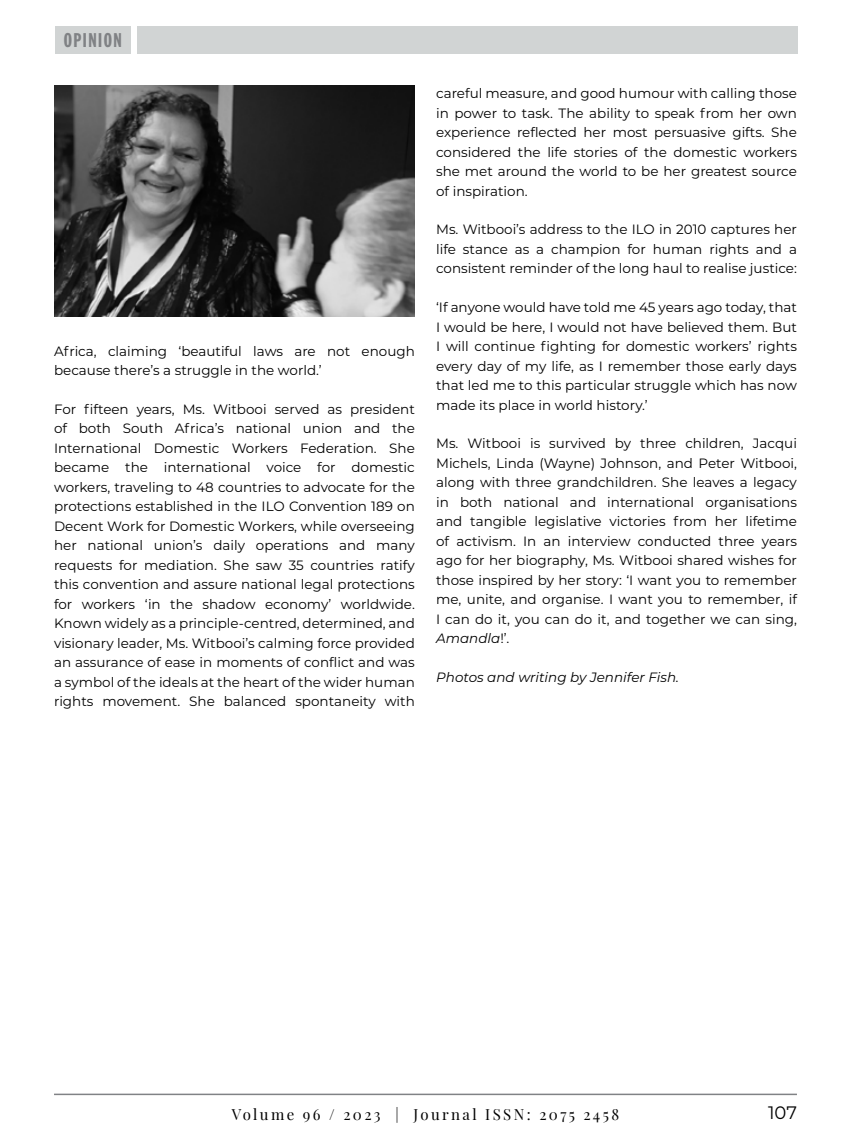
<style>
.page{position:relative;width:851px;height:1148px;background:#fff}
.page>*{position:absolute;margin:0;border:0;box-sizing:border-box;transform-origin:0 0}
.t1{font:19.5px "Franklin Gothic Std Extra Cond";letter-spacing:.08em;color:#808285}
.t2{font:18px "Montserrat";color:#000}
.t3{font:15px "Playfair Display";letter-spacing:.16em;color:#000}
.t4{font:13.5px/19.5px "Montserrat";color:#000;text-align:justify}
.t5{font:italic 13.5px "Montserrat";color:#000}
.s1{font-style:italic}
</style>
<div class="page">
<hr style="left:54px;top:1093px;width:742px;height:2px;background:#808285">
<div style="left:55px;top:26px;width:76px;height:28px;background:#d1d4d4"></div>
<div style="left:137px;top:26px;width:660px;height:28px;background:#d1d4d4"></div>
<img style="left:54px;top:85px;width:361px;height:232px">
<h1 class="t1" style="left:64px;top:30px;width:60px">OPINION</h1>
<p class="t4" style="left:54px;top:340px;width:362px">Africa, claiming ‘beautiful laws are not enough because there’s a struggle in the world.’</p>
<p class="t4" style="left:54px;top:399px;width:362px">For fifteen years, Ms. Witbooi served as president of both South Africa’s national union and the International Domestic Workers Federation. She became the international voice for domestic workers, traveling to 48 countries to advocate for the protections established in the ILO Convention 189 on Decent Work for Domestic Workers, while overseeing her national union’s daily operations and many requests for mediation. She saw 35 countries ratify this convention and assure national legal protections for workers ‘in the shadow economy’ worldwide.<br>Known widely as a principle-centred, determined, and visionary leader, Ms. Witbooi’s calming force provided an assurance of ease in moments of conflict and was a symbol of the ideals at the heart of the wider human rights movement. She balanced spontaneity with</p>
<p class="t4" style="left:436px;top:83px;width:362px">careful measure, and good humour with calling those in power to task. The ability to speak from her own experience reflected her most persuasive gifts. She considered the life stories of the domestic workers she met around the world to be her greatest source of inspiration.</p>
<p class="t4" style="left:436px;top:219px;width:362px">Ms. Witbooi’s address to the ILO in 2010 captures her life stance as a champion for human rights and a consistent reminder of the long haul to realise justice:</p>
<p class="t4" style="left:436px;top:297px;width:362px">‘If anyone would have told me 45 years ago today, that I would be here, I would not have believed them. But I will continue fighting for domestic workers’ rights every day of my life, as I remember those early days that led me to this particular struggle which has now made its place in world history.’</p>
<p class="t4" style="left:436px;top:433px;width:362px">Ms. Witbooi is survived by three children, Jacqui Michels, Linda (Wayne) Johnson, and Peter Witbooi, along with three grandchildren. She leaves a legacy in both national and international organisations and tangible legislative victories from her lifetime of activism. In an interview conducted three years ago for her biography, Ms. Witbooi shared wishes for those inspired by her story: ‘I want you to remember me, unite, and organise. I want you to remember, if I can do it, you can do it, and together we can sing, <span class="s1">Amandla</span>!’.</p>
<p class="t5" style="left:436px;top:667px;width:244px">Photos and writing by Jennifer Fish.</p>
<p class="t3" style="left:232px;top:1102px;width:389px">Volume 96 / 2023 | Journal ISSN: 2075 2458</p>
<h2 class="t2" style="left:768px;top:1100px;width:30px">107</h2>
</div>
